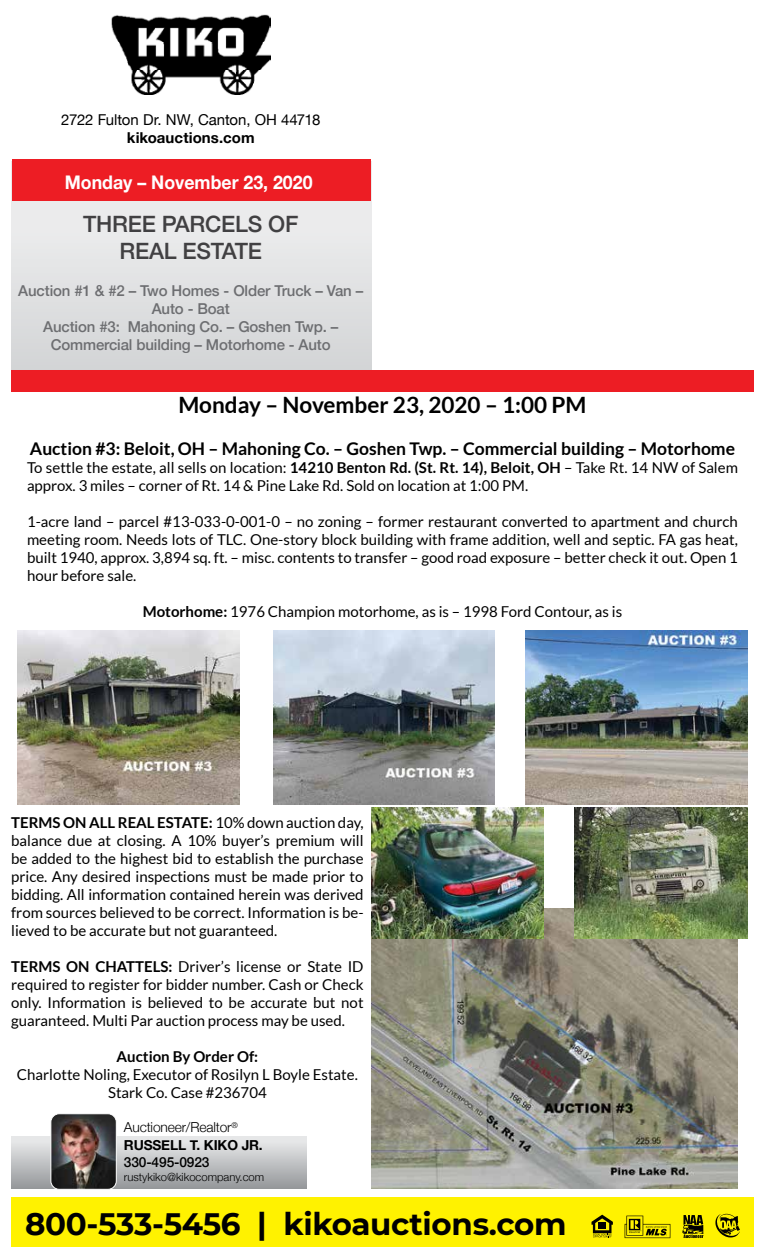
<style>
.page{position:relative;width:765px;height:1260px;background:#fff}
.page>*{position:absolute;margin:0;border:0;box-sizing:border-box;transform-origin:0 0}
.t1{font:700 31px "Montserrat";letter-spacing:-.01em;color:#000}
.t2{font:700 22.5px "Lato";color:#000}
.t3{font:500 22.5px/27px "Helvetica Neue";letter-spacing:-.01em;color:#414042;text-align:center}
.t4{font:700 18.75px "Helvetica Neue";color:#fff;scale:.95 1}
.t5{font:700 17.5px "Lato";color:#000}
.t6{font:15px/18px "Lato";color:#000;text-align:justify}
.t7{font:500 15px/18px "Helvetica Neue";letter-spacing:-.01em;color:#6d6e71;text-align:center}
.t8{font:15px "Helvetica Neue";letter-spacing:-.01em;color:#000}
.t9{font:700 15px "Lato";color:#000}
.t10{font:700 15px "Helvetica Neue";letter-spacing:.005em;color:#000}
.t11{font:300 13.75px/18px "Helvetica Neue";letter-spacing:-.01em;color:#000}
.t12{font:500 13.75px "Helvetica Neue";letter-spacing:-.01em;color:#000}
.t13{font:300 11.25px "Helvetica Neue";color:#000}
.s1{font-weight:700}
</style>
<div class="page">
<div style="left:11px;top:1197px;width:743px;height:49px;background:#fff200"></div>
<svg style="left:592px;top:1215px;width:21px;height:22px"></svg>
<svg style="left:625px;top:1216px;width:45px;height:22px"></svg>
<svg style="left:682px;top:1215px;width:22px;height:23px"></svg>
<svg style="left:715px;top:1214px;width:25px;height:24px"></svg>
<div style="left:11px;top:370px;width:743px;height:22px;background:#ed1d24"></div>
<div style="left:11px;top:162px;width:360px;height:207px;background:#e1e2e4"></div>
<div style="left:12px;top:160px;width:359px;height:41px;background:#ed1d24"></div>
<img style="left:111px;top:14px;width:160px;height:81px">
<img style="left:18px;top:630px;width:221px;height:175px">
<img style="left:273px;top:630px;width:221px;height:175px">
<img style="left:526px;top:630px;width:221px;height:175px">
<img style="left:371px;top:909px;width:367px;height:280px">
<img style="left:371px;top:807px;width:173px;height:131px">
<img style="left:575px;top:807px;width:172px;height:131px">
<div style="left:11px;top:1136px;width:295px;height:53px;background:linear-gradient(to bottom,#eeeff0,#94979a)"></div>
<img style="left:51px;top:1115px;width:65px;height:74px">
<div style="left:50px;top:1113px;width:67px;height:77px;border:1px solid #fff;border-radius:8px"></div>
<p class="t8" style="left:61px;top:109px;width:261px">2722 Fulton Dr. NW, Canton, OH 44718</p>
<p class="t10" style="left:127px;top:126px;width:129px">kikoauctions.com</p>
<p class="t4" style="left:65px;top:168px;width:262px">Monday – November 23, 2020</p>
<h2 class="t3" style="left:83px;top:209px;width:217px">THREE PARCELS OF<br>REAL ESTATE</h2>
<p class="t7" style="left:18px;top:281px;width:346px">Auction #1 &amp; #2 – Two Homes - Older Truck – Van – Auto - Boat<br>Auction #3: Mahoning Co. – Goshen Twp. – Commercial building – Motorhome - Auto</p>
<h2 class="t2" style="left:178px;top:392px;width:410px">Monday – November 23, 2020 – 1:00 PM</h2>
<p class="t5" style="left:30px;top:439px;width:707px">Auction #3: Beloit, OH – Mahoning Co. – Goshen Twp. – Commercial building – Motorhome</p>
<p class="t6" style="left:27px;top:459px;width:712px">To settle the estate, all sells on location: <span class="s1">14210 Benton Rd. (St. Rt. 14), Beloit, OH</span> – Take Rt. 14 NW of Salem approx. 3 miles – corner of Rt. 14 &amp; Pine Lake Rd. Sold on location at 1:00 PM.</p>
<p class="t6" style="left:27px;top:513px;width:712px">1-acre land – parcel #13-033-0-001-0 – no zoning – former restaurant converted to apartment and church meeting room. Needs lots of TLC. One-story block building with frame addition, well and septic. FA gas heat, built 1940, approx. 3,894 sq. ft. – misc. contents to transfer – good road exposure – better check it out. Open 1 hour before sale.</p>
<p class="t6" style="left:143px;top:603px;width:481px"><span class="s1">Motorhome:</span> 1976 Champion motorhome, as is – 1998 Ford Contour, as is</p>
<p class="t6" style="left:11px;top:814px;width:354px"><span class="s1">TERMS ON ALL REAL ESTATE:</span> 10% down auction day, balance due at closing. A 10% buyer’s premium will be added to the highest bid to establish the purchase price. Any desired inspections must be made prior to bidding. All information contained herein was derived from sources believed to be correct. Information is be&shy;lieved to be accurate but not guaranteed.</p>
<p class="t6" style="left:11px;top:958px;width:354px"><span class="s1">TERMS ON CHATTELS:</span> Driver’s license or State ID required to register for bidder number. Cash or Check only. Information is believed to be accurate but not guaranteed. Multi Par auction process may be used.</p>
<p class="t9" style="left:117px;top:1048px;width:143px">Auction By Order Of:</p>
<p class="t6" style="left:17px;top:1066px;width:342px;text-align:center">Charlotte Noling, Executor of Rosilyn L Boyle Estate.<br>Stark Co. Case #236704</p>
<p class="t11" style="left:124px;top:1117px;width:140px">Auctioneer/Realtor<sup>®<br></sup><span class="s1">RUSSELL T. KIKO JR.</span></p>
<p class="t12" style="left:124px;top:1151px;width:87px">330-495-0923</p>
<p class="t13" style="left:124px;top:1168px;width:142px">rustykiko@kikocompany.com</p>
<h1 class="t1" style="left:25px;top:1202px;width:543px">800-533-5456 | kikoauctions.com</h1>
</div>
